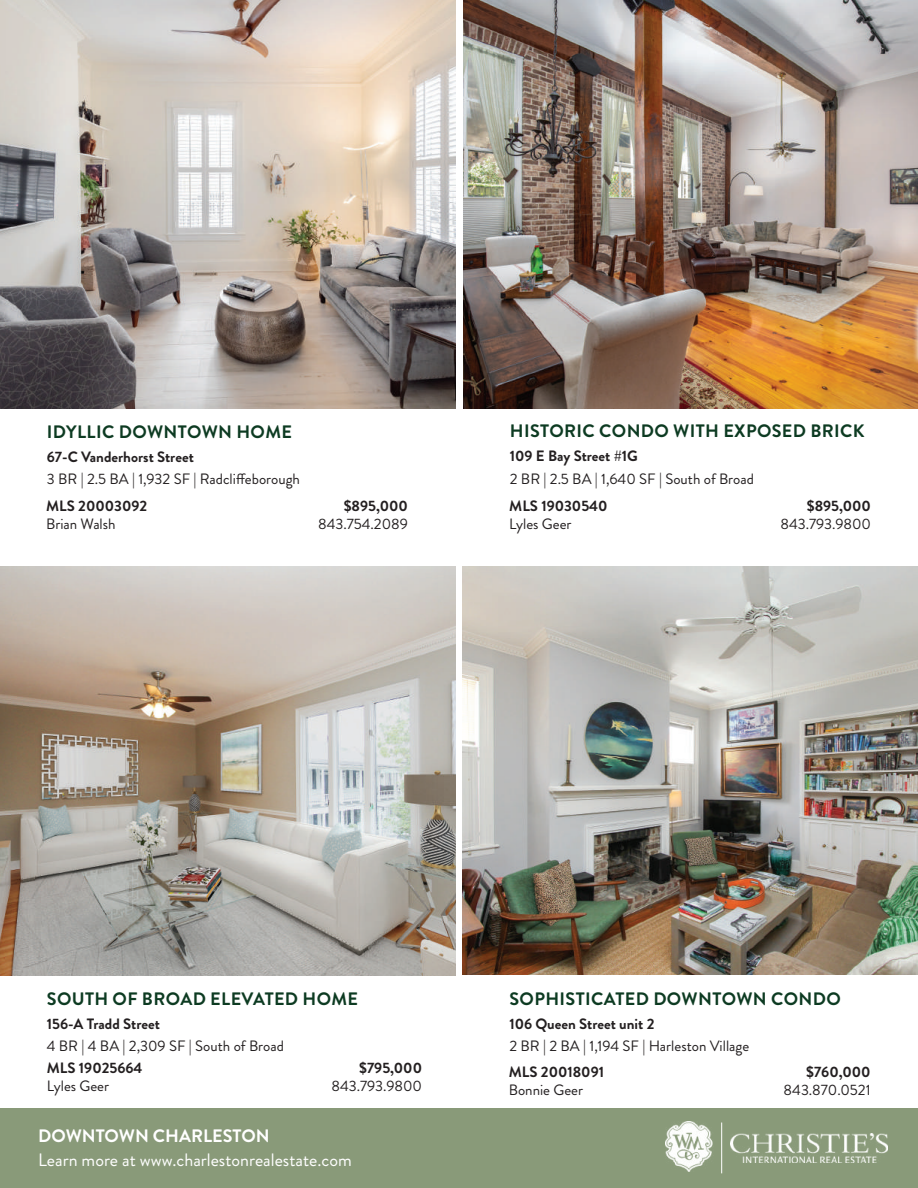
<style>
.page{position:relative;width:918px;height:1188px;background:#fff}
.page>*{position:absolute;margin:0;border:0;box-sizing:border-box;transform-origin:0 0}
.t1{font:700 18px "Brandon Grotesque";letter-spacing:.02em;color:#0d3b22}
.t2{font:18px "Brandon Grotesque";color:#fff}
.t3{font:700 18px "Brandon Grotesque";color:#fff}
.t4{font:15px "Brandon Grotesque";color:#231f20}
.t5{font:700 15px "Brandon Grotesque";color:#231f20}
</style>
<div class="page">
<img style="left:0;top:567px;width:455px;height:408px">
<img style="left:463px;top:0;width:455px;height:409px">
<div style="left:0;top:1109px;width:918px;height:79px;background:#899a79"></div>
<img style="left:665px;top:1122px;width:48px;height:50px">
<hr style="left:721px;top:1123px;width:1px;height:50px;background:#fff">
<img style="left:731px;top:1134px;width:156px;height:28px">
<img style="left:463px;top:567px;width:455px;height:408px">
<div style="left:912px;top:300px;width:6px;height:65px;background:#fff;opacity:.75"></div>
<img style="left:0;top:0;width:455px;height:409px">
<p class="t1" style="left:47px;top:419px;width:247px">IDYLLIC DOWNTOWN HOME</p>
<p class="t5" style="left:47px;top:446px;width:149px">67-C Vanderhorst Street</p>
<p class="t4" style="left:47px;top:469px;width:255px">3 BR | 2.5 BA | 1,932 SF | Radcliffeborough</p>
<p class="t5" style="left:46px;top:495px;width:103px">MLS 20003092</p>
<p class="t4" style="left:46px;top:513px;width:71px">Brian Walsh</p>
<p class="t5" style="left:344px;top:495px;width:66px">$895,000</p>
<p class="t4" style="left:318px;top:513px;width:91px">843.754.2089</p>
<p class="t1" style="left:510px;top:418px;width:356px">HISTORIC CONDO WITH EXPOSED BRICK</p>
<p class="t5" style="left:510px;top:446px;width:130px">109 E Bay Street #1G</p>
<p class="t4" style="left:510px;top:468px;width:246px">2 BR | 2.5 BA | 1,640 SF | South of Broad</p>
<p class="t5" style="left:509px;top:495px;width:100px">MLS 19030540</p>
<p class="t4" style="left:509px;top:513px;width:64px">Lyles Geer</p>
<p class="t5" style="left:807px;top:495px;width:66px">$895,000</p>
<p class="t4" style="left:780px;top:513px;width:92px">843.793.9800</p>
<p class="t1" style="left:47px;top:986px;width:313px">SOUTH OF BROAD ELEVATED HOME</p>
<p class="t5" style="left:47px;top:1013px;width:115px">156-A Tradd Street</p>
<p class="t4" style="left:47px;top:1036px;width:239px">4 BR | 4 BA | 2,309 SF | South of Broad</p>
<p class="t5" style="left:47px;top:1057px;width:97px">MLS 19025664</p>
<p class="t4" style="left:47px;top:1076px;width:64px">Lyles Geer</p>
<p class="t5" style="left:359px;top:1057px;width:64px">$795,000</p>
<p class="t4" style="left:331px;top:1076px;width:92px">843.793.9800</p>
<p class="t3" style="left:38px;top:1123px;width:233px">DOWNTOWN CHARLESTON</p>
<p class="t2" style="left:38px;top:1147px;width:315px">Learn more at www.charlestonrealestate.com</p>
<p class="t1" style="left:510px;top:986px;width:333px">SOPHISTICATED DOWNTOWN CONDO</p>
<p class="t5" style="left:509px;top:1013px;width:147px">106 Queen Street unit 2</p>
<p class="t4" style="left:509px;top:1036px;width:241px">2 BR | 2 BA | 1,194 SF | Harleston Village</p>
<p class="t5" style="left:509px;top:1062px;width:97px">MLS 20018091</p>
<p class="t4" style="left:509px;top:1080px;width:76px">Bonnie Geer</p>
<p class="t5" style="left:806px;top:1062px;width:66px">$760,000</p>
<p class="t4" style="left:784px;top:1080px;width:88px">843.870.0521</p>
</div>
